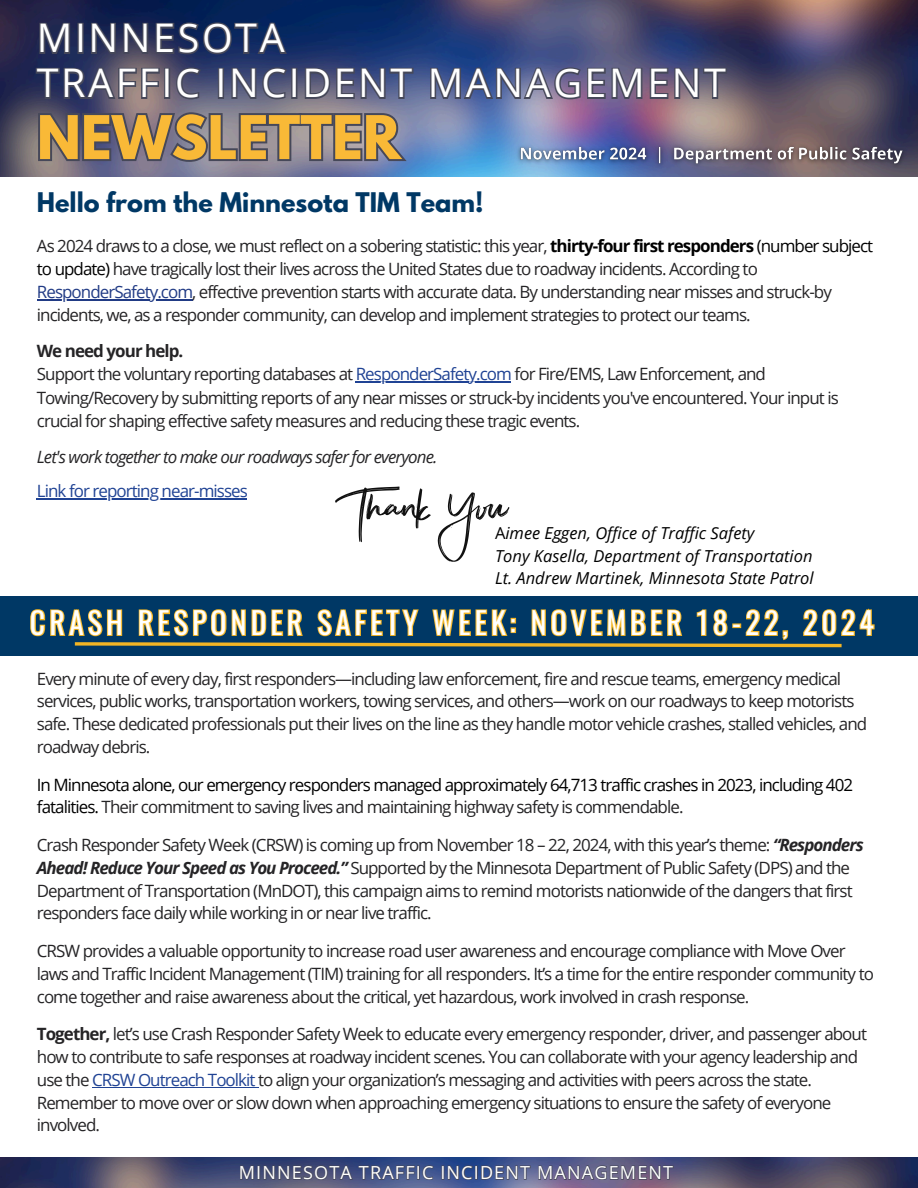
<style>
.page{position:relative;width:918px;height:1188px;background:#fff}
.page>*{position:absolute;margin:0;border:0;box-sizing:border-box;transform-origin:0 0}
.t1{font:700 53.4px "League Spartan";color:#f9b937}
.t2{font:39.45px/45px "Open Sans";letter-spacing:.065em;color:#fff}
.t3{font:30px "Oswald";letter-spacing:.135em;color:#fff}
.t4{font:700 24px "League Spartan";color:#003865}
.t5{font:18px "Open Sans";letter-spacing:.065em;color:#fff}
.t6{font:16.95px/22.8px "Open Sans";letter-spacing:-.055em;color:#252426}
.t7{font:16.95px/22.8px "Open Sans";letter-spacing:-.055em;color:#000}
.t8{font:italic 16.95px "Open Sans";letter-spacing:-.055em;color:#252426}
.t9{font:16.95px "Open Sans";letter-spacing:-.055em;color:#204394}
.t10{font:italic 16.5px "Open Sans";color:#000}
.s1{font-weight:700;color:#000}
.s2{color:#000}
.s3{color:#213b85}
.s4{font-weight:700}
.s5{color:#204394}
.s6{font-style:normal}
.s7{color:#252426}
.s8{font-weight:700;font-style:italic}
</style>
<div class="page">
<img style="left:0;top:0;width:918px;height:177px">
<div style="left:0;top:596px;width:918px;height:60px;background:#003865"></div>
<svg style="left:74px;top:642px;width:768px;height:6px"></svg>
<img style="left:0;top:1157px;width:918px;height:31px">
<svg style="left:335px;top:487px;width:174px;height:75px"></svg>
<hr style="left:37px;top:299px;width:155px;height:2px;background:#213b85">
<hr style="left:356px;top:382px;width:155px;height:1px;background:#204394">
<hr style="left:37px;top:498px;width:210px;height:1px;background:#204394">
<img style="left:512px;top:138px;width:401px;height:36px">
<hr style="left:92px;top:1087px;width:166px;height:1px;background:#204394">
<h2 class="t2" style="left:37px;top:15px;width:691px">MINNESOTA<br>TRAFFIC INCIDENT MANAGEMENT</h2>
<h1 class="t1" style="left:37px;top:111px;width:367px">NEWSLETTER</h1>
<p class="t4" style="left:37px;top:190px;width:448px">Hello from the Minnesota TIM Team!</p>
<h2 class="t6" style="left:37px;top:233px;width:838px;line-height:23.2px">As 2024 draws to a close, we must reflect on a sobering statistic: this year, <span class="s1">thirty-four first responders</span> <span class="s2">(number subject to update)</span> have tragically lost their lives across the United States due to roadway incidents. According to</h2>
<h1 class="t6" style="left:37px;top:280px;width:797px;line-height:23.2px"><span class="s3">ResponderSafety.com</span>, effective prevention starts with accurate data. By understanding near misses and struck-by incidents, we, as a responder community, can develop and implement strategies to protect our teams.</h1>
<h1 class="t6" style="left:37px;top:339px;width:731px;line-height:23.2px"><span class="s4">We need your help.<br></span>Support the voluntary reporting databases at <span class="s5">ResponderSafety.com</span> for Fire/EMS, Law Enforcement, and</h1>
<p class="t6" style="left:37px;top:385px;width:803px;line-height:23.2px">Towing/Recovery by submitting reports of any near misses or struck-by incidents you've encountered. Your input is crucial for shaping effective safety measures and reducing these tragic events.</p>
<p class="t8" style="left:37px;top:445px;width:402px">Let's work together to make our roadways saferfor everyone.</p>
<p class="t9" style="left:37px;top:478px;width:213px">Link for reporting near-misses</p>
<p class="t10" style="left:495px;top:522px;width:261px"><span class="s6">A</span>imee Eggen, Office of Traffic Safety</p>
<p class="t10" style="left:495px;top:544px;width:319px">Tony Kasella, Department of Transportation</p>
<h5 class="t10" style="left:495px;top:567px;width:320px">Lt. Andrew Martinek, Minnesota State Patrol</h5>
<p class="t3" style="left:30px;top:599px;width:846px">CRASH RESPONDER SAFETY WEEK: NOVEMBER 18-22, 2024</p>
<p class="t6" style="left:37px;top:667px;width:832px">Every minute of every day, first responders—including law enforcement, fire and rescue teams, emergency medical services, public works, transportation workers, towing services, and others—work on our roadways to keep motorists safe. These dedicated professionals put their lives on the line as they handle motor vehicle crashes, stalled vehicles, and roadway debris.</p>
<p class="t7" style="left:37px;top:773px;width:818px">In Minnesota alone, our emergency responders managed approximately 64,713 traffic crashes in 2023, including 402 fatalities. <span class="s7">Their commitment to saving lives and maintaining highway safety is commendable.</span></p>
<p class="t6" style="left:37px;top:833px;width:828px">Crash Responder Safety Week (CRSW) is coming up from November 18 – 22, 2024, with this year’s theme: <span class="s8">“Responders Ahead! Reduce Your Speed as You Proceed.”</span> Supported by the Minnesota Department of Public Safety (DPS) and the Department of Transportation (MnDOT), this campaign aims to remind motorists nationwide of the dangers that first responders face daily while working in or near live traffic.</p>
<p class="t6" style="left:37px;top:939px;width:839px">CRSW provides a valuable opportunity to increase road user awareness and encourage compliance with Move Over laws and Traffic Incident Management (TIM) training for all responders. It’s a time for the entire responder community to come together and raise awareness about the critical, yet hazardous, work involved in crash response.</p>
<p class="t6" style="left:37px;top:1022px;width:832px"><span class="s4">Together,</span> let’s use Crash Responder Safety Week to educate every emergency responder, driver, and passenger about how to contribute to safe responses at roadway incident scenes. You can collaborate with your agency leadership and use the <span class="s5">CRSW Outreach Toolkit</span> to align your organization’s messaging and activities with peers across the state.<br>Remember to move over or slow down when approaching emergency situations to ensure the safety of everyone involved.</p>
<p class="t5" style="left:239px;top:1160px;width:436px">MINNESOTA TRAFFIC INCIDENT MANAGEMENT</p>
</div>
